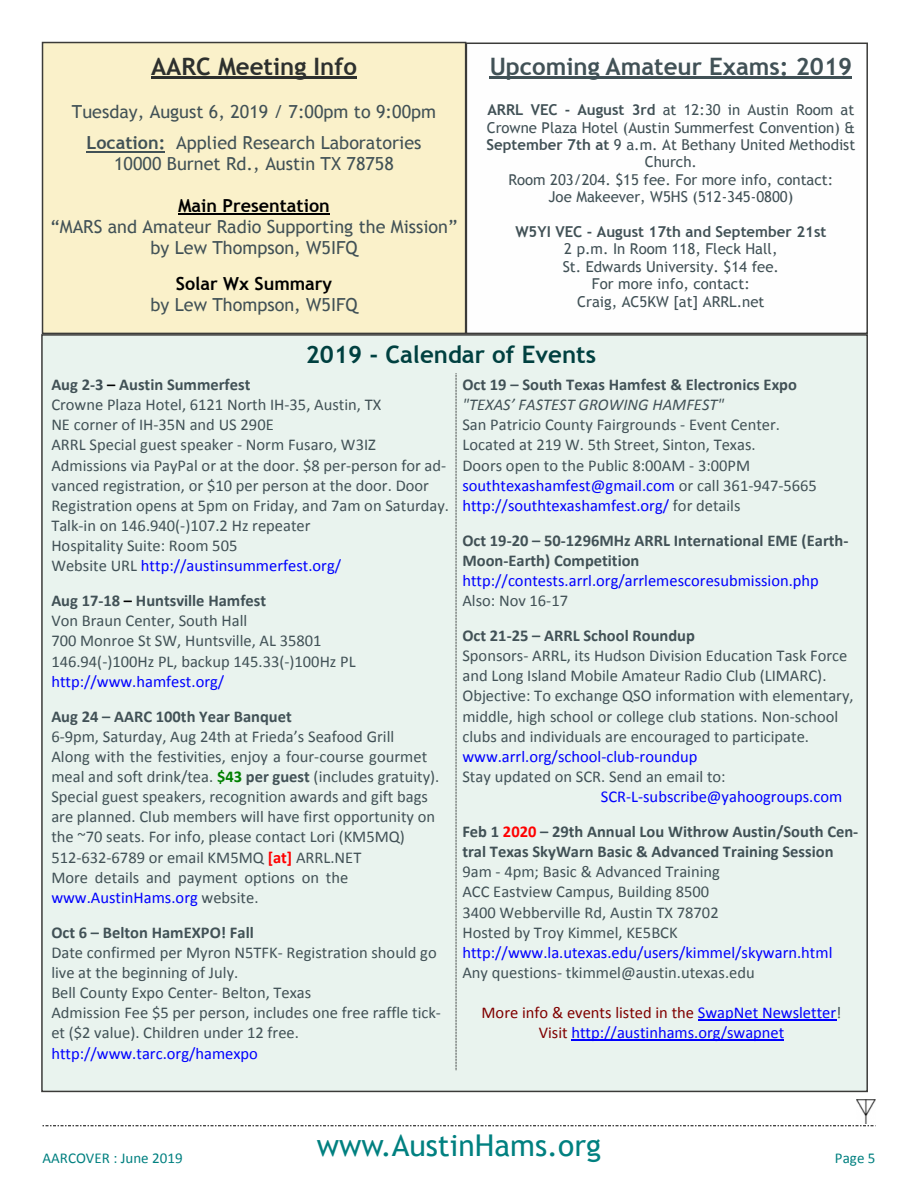
<style>
.page{position:relative;width:918px;height:1188px;background:#fff}
.page>*{position:absolute;margin:0;border:0;box-sizing:border-box;transform-origin:0 0}
.t1{font:30px "Trebuchet MS";color:#008080}
.t2{font:700 24px "Trebuchet MS";color:#415156}
.t3{font:700 24px "Trebuchet MS";color:#004040}
.t4{font:700 24px "Trebuchet MS";color:#2d302e}
.t5{font:18px/31.3px "Trebuchet MS";color:#415156;text-align:center}
.t6{font:700 18px "Trebuchet MS";color:#000}
.t7{font:16.5px/20.1px "Calibri";color:#415156}
.t8{font:700 16.5px/20.1px "Calibri";color:#415156}
.t9{font:16.5px/20.1px "Calibri";color:#00f;text-align:center}
.t10{font:italic 16.5px "Calibri";color:#415156}
.t11{font:15px/17.4px "Trebuchet MS";color:#415156;text-align:center}
.t12{font:700 15px "Trebuchet MS";color:#415156}
.t13{font:15px "Calibri";color:#008080}
.s1{font-weight:700}
.s2{font-weight:700;color:#000}
.s3{color:#00f}
.s4{font-weight:700;color:#008000}
.s5{font-weight:700;color:#f00}
.s6{font-weight:400;color:#00f}
.s7{color:#f00}
.s8{color:#800000}
.s9{color:#415156}
</style>
<div class="page">
<div style="left:466px;top:43px;width:402px;height:291px;background:#fefefe;border:2px solid #3b3b39"></div>
<svg style="left:43px;top:1125px;width:831px;height:1px"></svg>
<img style="left:856px;top:1100px;width:19px;height:24px">
<div style="left:42px;top:42px;width:424px;height:292px;background:#faf1ca;border:2px solid #3b3b39"></div>
<hr style="left:151px;top:77px;width:206px;height:2px;background:#2d302e">
<hr style="left:86px;top:151px;width:79px;height:1px;background:#415156">
<hr style="left:178px;top:213px;width:152px;height:2px;background:#000">
<div style="left:41px;top:334px;width:827px;height:758px;background:#e9f3ee;border:2px solid #3b3b39"></div>
<hr style="left:490px;top:77px;width:362px;height:2px;background:#415156">
<svg style="left:456px;top:373px;width:1px;height:698px"></svg>
<hr style="left:698px;top:1020px;width:138px;height:1px;background:#00f">
<hr style="left:571px;top:1040px;width:213px;height:1px;background:#00f">
<h2 class="t4" style="left:151px;top:57px;width:207px">AARC Meeting Info</h2>
<p class="t5" style="left:72px;top:97px;width:366px">Tuesday, August 6, 2019 / 7:00pm to 9:00pm<br><span class="s1">Location:</span> Applied Research Laboratories</p>
<p class="t5" style="left:114px;top:150px;width:281px">10000 Burnet Rd., Austin TX 78758</p>
<p class="t6" style="left:178px;top:199px;width:153px">Main Presentation</p>
<p class="t5" style="left:50px;top:218px;width:409px;line-height:20.9px">“MARS and Amateur Radio Supporting the Mission” by Lew Thompson, W5IFQ</p>
<p class="t6" style="left:176px;top:277px;width:158px">Solar Wx Summary</p>
<p class="t5" style="left:150px;top:291px;width:209px">by Lew Thompson, W5IFQ</p>
<h2 class="t2" style="left:490px;top:57px;width:364px">Upcoming Amateur Exams: 2019</h2>
<p class="t11" style="left:487px;top:102px;width:370px"><span class="s1">ARRL VEC - August 3rd</span> at 12:30 in Austin Room at Crowne Plaza Hotel (Austin Summerfest Convention) &amp; <span class="s1">September 7th at</span> 9 a.m. At Bethany United Methodist Church.<br>Room 203/204. $15 fee. For more info, contact:<br>Joe Makeever, W5HS (512-345-0800)</p>
<p class="t12" style="left:515px;top:226px;width:313px">W5YI VEC - August 17th and September 21st</p>
<p class="t11" style="left:563px;top:242px;width:218px">2 p.m. In Room 118, Fleck Hall,<br>St. Edwards University. $14 fee.<br>For more info, contact:<br>Craig, AC5KW [at] ARRL.net</p>
<h2 class="t3" style="left:306px;top:346px;width:292px">2019 - Calendar of Events</h2>
<p class="t7" style="left:51px;top:376px;width:399px"><span class="s1">Aug 2-3</span> <span class="s2">–</span> <span class="s1">Austin Summerfest<br></span>Crowne Plaza Hotel, 6121 North IH-35, Austin, TX<br>NE corner of IH-35N and US 290E<br>ARRL Special guest speaker - Norm Fusaro, W3IZ Admissions via PayPal or at the door. $8 per-person for ad&shy;vanced registration, or $10 per person at the door. Door Registration opens at 5pm on Friday, and 7am on Saturday.<br>Talk-in on 146.940(-)107.2 Hz repeater<br>Hospitality Suite: Room 505<br>Website URL <span class="s3">http://austinsummerfest.org/</span></p>
<p class="t7" style="left:51px;top:592px;width:306px"><span class="s1">Aug 17-18</span> <span class="s2">–</span> <span class="s1">Huntsville Hamfest<br></span>Von Braun Center, South Hall<br>700 Monroe St SW, Huntsville, AL 35801<br>146.94(-)100Hz PL, backup 145.33(-)100Hz PL</p>
<p class="t9" style="left:51px;top:673px;width:174px">http://www.hamfest.org/</p>
<p class="t8" style="left:51px;top:707px;width:242px">Aug 24 – AARC 100th Year Banquet</p>
<p class="t7" style="left:51px;top:728px;width:389px">6-9pm, Saturday, Aug 24th at Frieda’s Seafood Grill<br>Along with the festivities, enjoy a four-course gourmet meal and soft drink/tea. <span class="s4">$43</span> <span class="s1">per guest</span> (includes gratuity).<br>Special guest speakers, recognition awards and gift bags are planned. Club members will have first opportunity on the ~70 seats. For info, please contact Lori (KM5MQ)<br>512-632-6789 or email KM5MQ <span class="s5">[at]</span> ARRL.NET<br>More details and payment options on the <span class="s3">www.AustinHams.org</span> website.</p>
<p class="t8" style="left:51px;top:924px;width:204px">Oct 6 – Belton HamEXPO! Fall</p>
<p class="t7" style="left:51px;top:944px;width:391px">Date confirmed per Myron N5TFK- Registration should go live at the beginning of July.<br>Bell County Expo Center- Belton, Texas<br>Admission Fee $5 per person, includes one free raffle tick&shy;et ($2 value). Children under 12 free.</p>
<p class="t9" style="left:51px;top:1044px;width:208px">http://www.tarc.org/hamexpo</p>
<p class="t8" style="left:462px;top:376px;width:336px">Oct 19 – South Texas Hamfest &amp; Electronics Expo</p>
<p class="t10" style="left:462px;top:398px;width:263px">"TEXAS’ FASTEST GROWING HAMFEST"</p>
<p class="t7" style="left:462px;top:416px;width:356px">San Patricio County Fairgrounds - Event Center.<br>Located at 219 W. 5th Street, Sinton, Texas.<br>Doors open to the Public 8:00AM - 3:00PM <span class="s3">southtexashamfest@gmail.com</span> or call 361-947-5665 <span class="s3">http://southtexashamfest.org/</span> for details</p>
<p class="t8" style="left:462px;top:531px;width:388px">Oct 19-20 – 50-1296MHz ARRL International EME (Earth-<br>Moon-Earth) Competition</p>
<p class="t9" style="left:462px;top:572px;width:358px">http://contests.arrl.org/arrlemescoresubmission.php</p>
<p class="t7" style="left:462px;top:592px;width:107px">Also: Nov 16-17</p>
<p class="t8" style="left:462px;top:627px;width:234px">Oct 21-25 – ARRL School Roundup</p>
<p class="t7" style="left:462px;top:647px;width:393px">Sponsors- ARRL, its Hudson Division Education Task Force and Long Island Mobile Amateur Radio Club (LIMARC).<br>Objective: To exchange QSO information with elementary, middle, high school or college club stations. Non-school clubs and individuals are encouraged to participate.</p>
<p class="t9" style="left:462px;top:748px;width:236px">www.arrl.org/school-club-roundup</p>
<p class="t7" style="left:462px;top:768px;width:265px">Stay updated on SCR. Send an email to:</p>
<p class="t8" style="left:462px;top:781px;width:397px;line-height:34.8px;text-indent:138px"><span class="s6">SCR-L-subscribe@yahoogroups.com<br></span>Feb 1 <span class="s7">2020</span> – 29th Annual Lou Withrow Austin/South Cen-</p>
<p class="t8" style="left:462px;top:843px;width:373px">tral Texas SkyWarn Basic &amp; Advanced Training Session</p>
<p class="t7" style="left:462px;top:863px;width:259px">9am - 4pm; Basic &amp; Advanced Training ACC Eastview Campus, Building 8500<br>3400 Webberville Rd, Austin TX 78702<br>Hosted by Troy Kimmel, KE5BCK</p>
<p class="t9" style="left:462px;top:944px;width:372px">http://www.la.utexas.edu/users/kimmel/skywarn.html</p>
<p class="t7" style="left:462px;top:964px;width:294px">Any questions- tkimmel@austin.utexas.edu</p>
<p class="t9" style="left:482px;top:1004px;width:362px"><span class="s8">More info &amp; events listed in the</span> SwapNet Newsletter<span class="s9">!<br></span><span class="s8">Visit</span> http://austinhams.org/swapnet</p>
<h1 class="t1" style="left:317px;top:1134px;width:286px">www.AustinHams.org</h1>
<p class="t13" style="left:43px;top:1151px;width:142px">AARCOVER : June 2019</p>
<p class="t13" style="left:835px;top:1151px;width:42px">Page 5</p>
</div>
